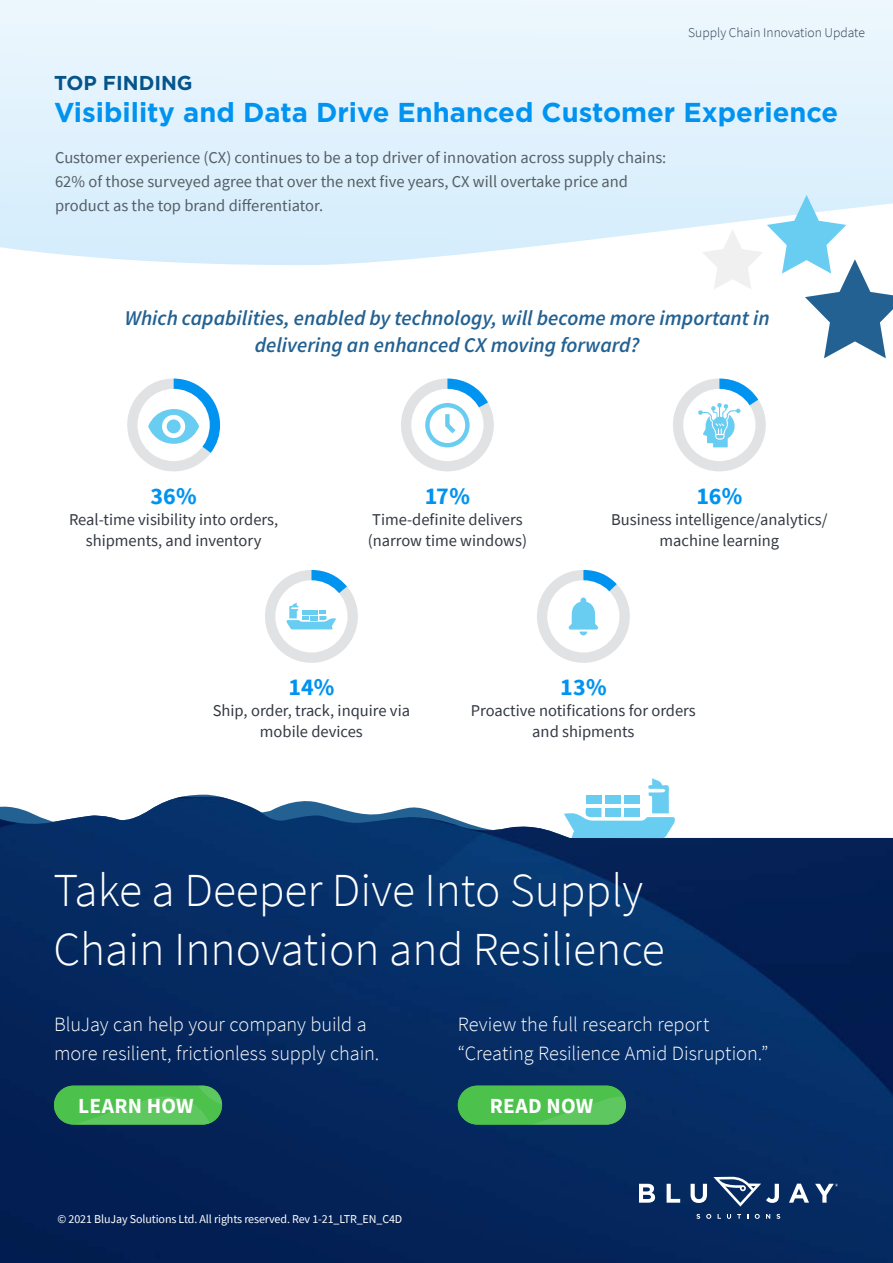
<style>
.page{position:relative;width:893px;height:1263px;background:#fff}
.page>*{position:absolute;margin:0;border:0;box-sizing:border-box;transform-origin:0 0}
.t1{font:300 47.4px/59.7px "Source Sans Pro";color:#fff}
.t2{font:700 27.3px "Gotham";color:#0093f0}
.t3{font:700 24px "Source Sans Pro";letter-spacing:.005em;color:#0093f0}
.t4{font:700 21.45px "Source Sans Pro";letter-spacing:.01em;color:#fff}
.t5{font:italic 600 21px/27px "Source Sans Pro";color:#236192;text-align:center}
.t6{font:300 20.25px/29px "Source Sans Pro";letter-spacing:-.005em;color:#fff}
.t7{font:700 20.1px "Gotham";color:#05558a}
.t8{font:16.5px/21px "Source Sans Pro";color:#333842;text-align:center}
.t9{font:16.5px/24px "Source Sans Pro";color:#545e66}
.t10{font:300 13.5px "Source Sans Pro";color:#333842}
.t11{font:12px "Source Sans Pro";letter-spacing:-.01em;color:#fff}
</style>
<div class="page">
<img style="left:0;top:797px;width:893px;height:466px">
<svg style="left:564px;top:778px;width:111px;height:60px"></svg>
<svg style="left:54px;top:1086px;width:168px;height:38px;background:#50bc53"></svg>
<div style="left:458px;top:1086px;width:168px;height:38px;background:#4cc14c;border-radius:19px"></div>
<svg style="left:536px;top:1086px;width:90px;height:38px"></svg>
<svg style="left:639px;top:1184px;width:16px;height:19px"></svg>
<svg style="left:667px;top:1184px;width:13px;height:19px"></svg>
<svg style="left:691px;top:1184px;width:16px;height:19px"></svg>
<svg style="left:789px;top:1183px;width:20px;height:20px"></svg>
<svg style="left:713px;top:1177px;width:66px;height:29px"></svg>
<svg style="left:696px;top:1214px;width:4px;height:5px"></svg>
<svg style="left:706px;top:1214px;width:5px;height:5px"></svg>
<svg style="left:718px;top:1214px;width:3px;height:5px"></svg>
<svg style="left:727px;top:1214px;width:4px;height:5px"></svg>
<svg style="left:737px;top:1214px;width:4px;height:5px"></svg>
<svg style="left:755px;top:1214px;width:5px;height:5px"></svg>
<svg style="left:766px;top:1214px;width:4px;height:5px"></svg>
<svg style="left:776px;top:1214px;width:4px;height:5px"></svg>
<svg style="left:815px;top:1184px;width:23px;height:19px"></svg>
<div style="left:0;top:0;width:893px;height:334px;background:#e4f3fd"></div>
<svg style="left:0;top:192px;width:886px;height:234px;fill:#fff"></svg>
<svg style="left:702px;top:195px;width:191px;height:163px"></svg>
<svg style="left:394px;top:379px;width:106px;height:93px"></svg>
<svg style="left:121px;top:379px;width:99px;height:93px"></svg>
<div style="left:167px;top:419px;width:14px;height:14px;background:#69cdf2;border-radius:50%"></div>
<svg style="left:666px;top:379px;width:106px;height:93px"></svg>
<svg style="left:265px;top:570px;width:93px;height:93px"></svg>
<svg style="left:537px;top:570px;width:93px;height:93px"></svg>
<p class="t10" style="left:688px;top:24px;width:178px">Supply Chain Innovation Update</p>
<p class="t7" style="left:54px;top:69px;width:140px">TOP FINDING</p>
<h2 class="t2" style="left:54px;top:94px;width:786px">Visibility and Data Drive Enhanced Customer Experience</h2>
<p class="t9" style="left:55px;top:146px;width:613px">Customer experience (CX) continues to be a top driver of innovation across supply chains:<br>62% of those surveyed agree that over the next five years, CX will overtake price and product as the top brand differentiator.</p>
<p class="t5" style="left:125px;top:304px;width:646px">Which capabilities, enabled by technology, will become more important in delivering an enhanced CX moving forward?</p>
<h3 class="t3" style="left:150px;top:479px;width:48px">36%</h3>
<p class="t8" style="left:69px;top:508px;width:211px">Real-time visibility into orders, shipments, and inventory</p>
<h3 class="t3" style="left:425px;top:479px;width:47px">17%</h3>
<p class="t8" style="left:368px;top:508px;width:161px;text-align:left">Time-definite delivers (narrow time windows)</p>
<h3 class="t3" style="left:696px;top:479px;width:48px">16%</h3>
<p class="t8" style="left:611px;top:508px;width:218px">Business intelligence/analytics/ machine learning</p>
<h3 class="t3" style="left:288px;top:670px;width:47px">14%</h3>
<p class="t8" style="left:213px;top:700px;width:199px">Ship, order, track, inquire via mobile devices</p>
<h3 class="t3" style="left:560px;top:670px;width:48px">13%</h3>
<p class="t8" style="left:471px;top:700px;width:226px">Proactive notifications for orders and shipments</p>
<h1 class="t1" style="left:53px;top:860px;width:613px">Take a Deeper Dive Into Supply<br>Chain Innovation and Resilience</h1>
<p class="t6" style="left:54px;top:1010px;width:327px">BluJay can help your company build a more resilient, frictionless supply chain.</p>
<p class="t6" style="left:458px;top:1010px;width:312px">Review the full research report “Creating Resilience Amid Disruption.”</p>
<h3 class="t4" style="left:78px;top:1091px;width:117px">LEARN HOW</h3>
<h3 class="t4" style="left:490px;top:1091px;width:105px">READ NOW</h3>
<p class="t11" style="left:57px;top:1211px;width:346px">© 2021 BluJay Solutions Ltd. All rights reserved. Rev 1-21_LTR_EN_C4D</p>
</div>
